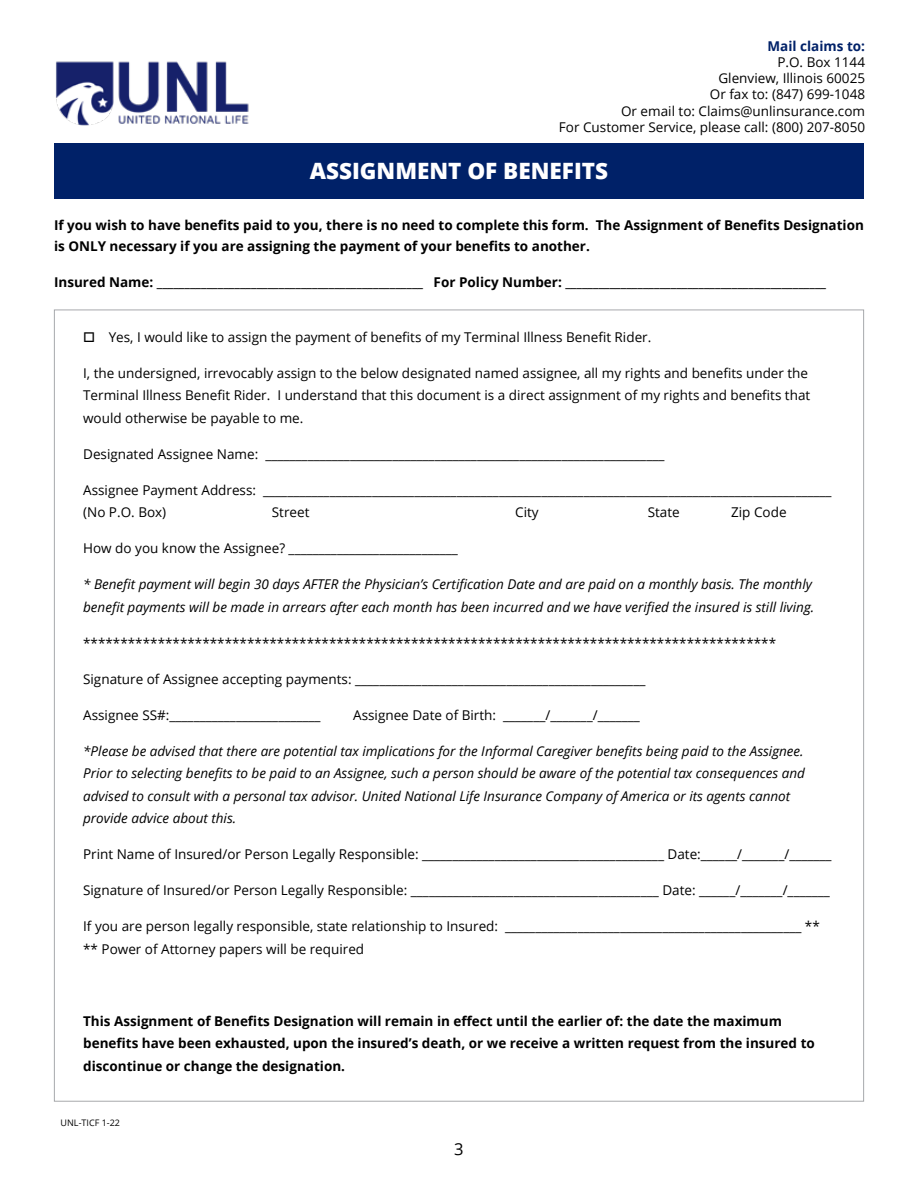
<style>
.page{position:relative;width:918px;height:1188px;background:#fff}
.page>*{position:absolute;margin:0;border:0;box-sizing:border-box;transform-origin:0 0}
.t1{font:800 22.5px "Open Sans";color:#fff}
.t2{font:16.5px "Open Sans";color:#000}
.t3{font:13.5px/16.2px "Open Sans";color:#000}
.t4{font:italic 13.5px/22.5px "Open Sans";color:#000}
.t5{font:700 13.5px/22.5px "Open Sans";color:#000}
.t6{font:700 13.5px "Open Sans";color:#002168}
.t7{font:9px "Open Sans";color:#000}
</style>
<div class="page">
<div style="left:54px;top:143px;width:810px;height:56px;background:#002168"></div>
<img style="left:55px;top:61px;width:194px;height:65px">
<p class="t6" style="left:768px;top:36px;width:99px">Mail claims to:</p>
<p class="t3" style="left:559px;top:54px;width:308px;text-align:right">P.O. Box 1144<br>Glenview, Illinois 60025<br>Or fax to: (847) 699-1048<br>Or email to: Claims@unlinsurance.com<br>For Customer Service, please call: (800) 207-8050</p>
<h1 class="t1" style="left:310px;top:154px;width:300px">ASSIGNMENT OF BENEFITS</h1>
<p class="t5" style="left:54px;top:214px;width:811px;line-height:21.6px">If you wish to have benefits paid to you, there is no need to complete this form. The Assignment of Benefits Designation is ONLY necessary if you are assigning the payment of your benefits to another.</p>
<p class="t5" style="left:54px;top:271px;width:774px">Insured Name: ________________________________________________ For Policy Number: _______________________________________________</p>
<p class="t3" style="left:83px;top:328px;width:570px">□ Yes, I would like to assign the payment of benefits of my Terminal Illness Benefit Rider.</p>
<p class="t3" style="left:83px;top:361px;width:729px;line-height:22.5px">I, the undersigned, irrevocably assign to the below designated named assignee, all my rights and benefits under the<br>Terminal Illness Benefit Rider. I understand that this document is a direct assignment of my rights and benefits that would otherwise be payable to me.</p>
<p class="t3" style="left:83px;top:445px;width:583px">Designated Assignee Name: __________________________________________________________________</p>
<p class="t3" style="left:83px;top:478px;width:750px;line-height:22.5px">Assignee Payment Address: ______________________________________________________________________________________________ (No P.O. Box)</p>
<p class="t3" style="left:272px;top:504px;width:39px">Street</p>
<p class="t3" style="left:515px;top:504px;width:25px">City</p>
<p class="t3" style="left:648px;top:504px;width:34px">State</p>
<p class="t3" style="left:731px;top:504px;width:57px">Zip Code</p>
<p class="t3" style="left:83px;top:540px;width:376px">How do you know the Assignee? ____________________________</p>
<p class="t4" style="left:83px;top:573px;width:733px">* Benefit payment will begin 30 days AFTER the Physician’s Certification Date and are paid on a monthly basis. The monthly benefit payments will be made in arrears after each month has been incurred and we have verified the insured is still living.</p>
<p class="t3" style="left:83px;top:635px;width:695px">*********************************************************************************************</p>
<p class="t3" style="left:83px;top:671px;width:564px">Signature of Assignee accepting payments: ________________________________________________</p>
<p class="t3" style="left:83px;top:707px;width:239px">Assignee SS#:_________________________</p>
<p class="t3" style="left:353px;top:707px;width:288px">Assignee Date of Birth: _______/_______/_______</p>
<p class="t4" style="left:83px;top:739px;width:723px">*Please be advised that there are potential tax implications for the Informal Caregiver benefits being paid to the Assignee.<br>Prior to selecting benefits to be paid to an Assignee, such a person should be aware of the potential tax consequences and advised to consult with a personal tax advisor. United National Life Insurance Company of America or its agents cannot provide advice about this.</p>
<p class="t3" style="left:83px;top:846px;width:750px">Print Name of Insured/or Person Legally Responsible: ________________________________________ Date:______/_______/_______</p>
<p class="t3" style="left:83px;top:882px;width:748px">Signature of Insured/or Person Legally Responsible: _________________________________________ Date: ______/_______/_______</p>
<p class="t3" style="left:83px;top:915px;width:738px;line-height:22.5px">If you are person legally responsible, state relationship to Insured: _________________________________________________ ** ** Power of Attorney papers will be required</p>
<p class="t5" style="left:83px;top:1009px;width:733px">This Assignment of Benefits Designation will remain in effect until the earlier of: the date the maximum benefits have been exhausted, upon the insured’s death, or we receive a written request from the insured to discontinue or change the designation.</p>
<p class="t7" style="left:61px;top:1116px;width:61px">UNL-TICF 1-22</p>
<p class="t2" style="left:454px;top:1138px;width:11px">3</p>
</div>
